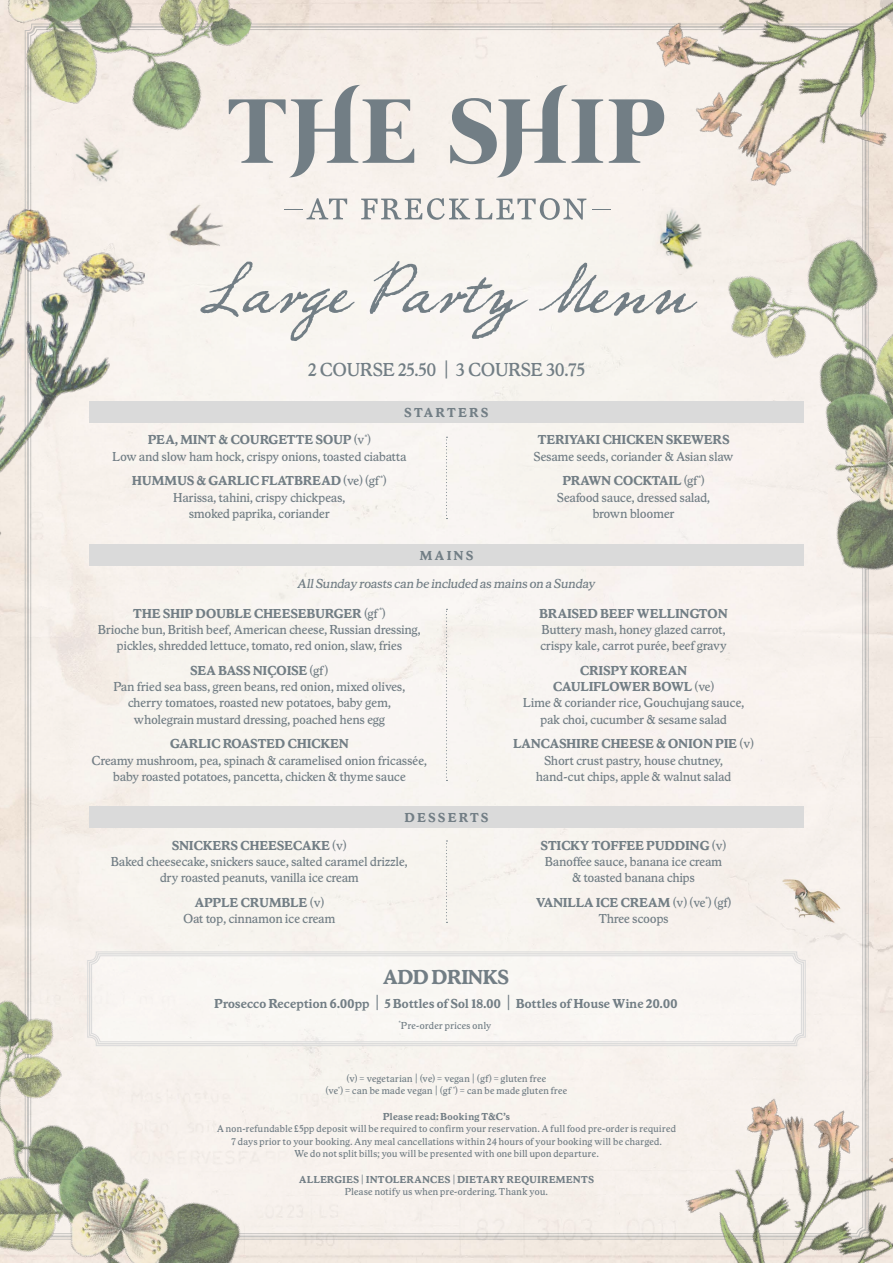
<style>
.page{position:relative;width:893px;height:1263px;background:#fff}
.page>*{position:absolute;margin:0;border:0;box-sizing:border-box;transform-origin:0 0}
.t1{font:87.6px "Dead Mans Hand WF";color:#727e85}
.t2{font:700 21px "Stratford SH";color:#727e85}
.t3{font:19.5px "Stratford SH";letter-spacing:.02em;color:#727e85}
.t4{font:13.5px/16.2px "Stratford SH";letter-spacing:.02em;color:#727e85;text-align:center}
.t5{font:700 13.5px "Stratford SH";letter-spacing:.02em;color:#727e85}
.t6{font:italic 13.5px "Stratford SH";letter-spacing:.01em;color:#727e85}
.t7{font:700 13.5px "Stratford SH";letter-spacing:.2em;color:#727e85}
.t8{font:10.5px/12.6px "Stratford SH";letter-spacing:.04em;color:#727e85;text-align:center}
.t9{font:700 10.5px/12.6px "Stratford SH";letter-spacing:.04em;color:#727e85;text-align:center}
.s1{font-family:"Gotham"}
.s2{font-weight:700}
.s3{font-family:"Gotham";font-weight:400;font-size:16.5px}
.s4{font-family:"Gotham";font-weight:400}
.s5{font-weight:400}
</style>
<div class="page">
<div style="left:24px;top:23px;width:845px;height:1217px;background:#f7f3ee"></div>
<img style="left:651px;top:218px;width:17px;height:60px">
<img style="left:780px;top:875px;width:62px;height:50px">
<img style="left:668px;top:218px;width:225px;height:408px">
<img style="left:631px;top:0;width:262px;height:218px">
<img style="left:0;top:0;width:259px;height:148px">
<img style="left:0;top:205px;width:152px;height:367px">
<svg style="left:61px;top:132px;width:64px;height:58px"></svg>
<img style="left:64px;top:133px;width:61px;height:57px">
<img style="left:162px;top:200px;width:66px;height:58px">
<img style="left:0;top:957px;width:264px;height:306px">
<img style="left:652px;top:1064px;width:241px;height:199px">
<div style="left:89px;top:401px;width:715px;height:22px;background:#dadada"></div>
<svg style="left:446px;top:437px;width:1px;height:82px"></svg>
<div style="left:89px;top:806px;width:715px;height:22px;background:#dadada"></div>
<svg style="left:446px;top:840px;width:1px;height:83px"></svg>
<div style="left:89px;top:545px;width:715px;height:21px;background:#dadada"></div>
<svg style="left:446px;top:609px;width:1px;height:172px"></svg>
<div style="left:87px;top:951px;width:719px;height:95px;background:#f9f6f3"></div>
<div style="left:89px;top:953px;width:715px;height:91px;border:1px solid #dadada;border-radius:9px"></div>
<div style="left:91px;top:955px;width:711px;height:87px;border:1px solid #dadada;border-radius:8px"></div>
<svg style="left:361px;top:198px;width:225px;height:22px;background:#cfcfce"></svg>
<svg style="left:284px;top:198px;width:63px;height:21px"></svg>
<svg style="left:592px;top:209px;width:19px;height:1px"></svg>
<svg style="left:609px;top:99px;width:55px;height:64px;background:#b7babb"></svg>
<svg style="left:450px;top:85px;width:153px;height:92px;background:#c8c9c8"></svg>
<svg style="left:229px;top:85px;width:185px;height:92px;background:#cecdcc"></svg>
<h1 class="t1" style="left:200px;top:257px;width:494px">Large Party Menu</h1>
<h3 class="t3" style="left:308px;top:359px;width:278px">2 COURSE 25.50 <span class="s1">|</span> 3 COURSE 30.75</h3>
<p class="t7" style="left:405px;top:405px;width:85px">STARTERS</p>
<p class="t4" style="left:112px;top:432px;width:295px"><span class="s2">PEA, MINT &amp; COURGETTE SOUP</span> (v<sup>*</sup>)<br>Low and slow ham hock, crispy onions, toasted ciabatta</p>
<p class="t4" style="left:132px;top:473px;width:256px"><span class="s2">HUMMUS &amp; GARLIC FLATBREAD</span> (ve) (gf <sup>*</sup>)<br>Harissa, tahini, crispy chickpeas,<br>smoked paprika, coriander</p>
<p class="t5" style="left:420px;top:548px;width:55px">MAINS</p>
<p class="t5" style="left:538px;top:433px;width:193px">TERIYAKI CHICKEN SKEWERS</p>
<p class="t4" style="left:534px;top:444px;width:201px;line-height:24.8px">Sesame seeds, coriander &amp; Asian slaw<br><span class="s2">PRAWN COCKTAIL</span> (gf <sup>*</sup>)</p>
<p class="t4" style="left:557px;top:489px;width:154px">Seafood sauce, dressed salad, brown bloomer</p>
<p class="t6" style="left:298px;top:576px;width:299px">All Sunday roasts can be included as mains on a Sunday</p>
<p class="t4" style="left:98px;top:605px;width:324px"><span class="s2">THE SHIP DOUBLE CHEESEBURGER</span> (gf <sup>*</sup>)<br>Brioche bun, British beef, American cheese, Russian dressing, pickles, shredded lettuce, tomato, red onion, slaw, fries</p>
<p class="t4" style="left:114px;top:663px;width:293px"><span class="s2">SEA BASS NIÇOISE</span> (gf )<br>Pan fried sea bass, green beans, red onion, mixed olives, cherry tomatoes, roasted new potatoes, baby gem, wholegrain mustard dressing, poached hens egg</p>
<p class="t5" style="left:170px;top:737px;width:180px">GARLIC ROASTED CHICKEN</p>
<p class="t4" style="left:92px;top:752px;width:336px">Creamy mushroom, pea, spinach &amp; caramelised onion fricassée, baby roasted potatoes, pancetta, chicken &amp; thyme sauce</p>
<p class="t7" style="left:405px;top:810px;width:85px">DESSERTS</p>
<p class="t4" style="left:111px;top:837px;width:298px"><span class="s2">SNICKERS CHEESECAKE</span> (v)<br>Baked cheesecake, snickers sauce, salted caramel drizzle, dry roasted peanuts, vanilla ice cream</p>
<p class="t4" style="left:184px;top:894px;width:153px"><span class="s2">APPLE CRUMBLE</span> (v)<br>Oat top, cinnamon ice cream</p>
<p class="t5" style="left:540px;top:606px;width:189px">BRAISED BEEF WELLINGTON</p>
<p class="t4" style="left:540px;top:622px;width:188px;text-align:left">Buttery mash, honey glazed carrot, crispy kale, carrot purée, beef gravy</p>
<p class="t4" style="left:523px;top:663px;width:222px"><span class="s2">CRISPY KOREAN<br>CAULIFLOWER BOWL</span> (ve)<br>Lime &amp; coriander rice, Gouchujang sauce, pak choi, cucumber &amp; sesame salad</p>
<p class="t4" style="left:513px;top:736px;width:242px"><span class="s2">LANCASHIRE CHEESE &amp; ONION PIE</span> (v)<br>Short crust pastry, house chutney,<br>hand-cut chips, apple &amp; walnut salad</p>
<p class="t4" style="left:541px;top:837px;width:187px"><span class="s2">STICKY TOFFEE PUDDING</span> (v)<br>Banoffee sauce, banana ice cream &amp; toasted banana chips</p>
<p class="t4" style="left:536px;top:894px;width:196px"><span class="s2">VANILLA ICE CREAM</span> (v) (ve<sup>*</sup>) (gf)<br>Three scoops</p>
<h2 class="t2" style="left:383px;top:965px;width:127px">ADD DRINKS</h2>
<p class="t5" style="left:215px;top:996px;width:464px">Prosecco Reception 6.00pp <span class="s3">|</span> 5 Bottles of Sol 18.00 <span class="s3">|</span> Bottles of House Wine 20.00</p>
<p class="t8" style="left:399px;top:1019px;width:94px"><sup>*</sup>Pre-order prices only</p>
<p class="t8" style="left:326px;top:1072px;width:243px">(v) = vegetarian <span class="s1">|</span> (ve) = vegan <span class="s1">|</span> (gf) = gluten free<br>(ve<sup>*</sup>) = can be made vegan <span class="s1">|</span> (gf <sup>*</sup>) = can be made gluten free</p>
<p class="t9" style="left:383px;top:1110px;width:128px">Please read: Booking T&amp;C’s</p>
<p class="t8" style="left:217px;top:1122px;width:460px">A non-refundable £5pp deposit will be required to confirm your reservation. A full food pre-order is required<br>7 days prior to your booking. Any meal cancellations within 24 hours of your booking will be charged.<br>We do not split bills; you will be presented with one bill upon departure.</p>
<p class="t9" style="left:299px;top:1173px;width:296px">ALLERGIES <span class="s4">|</span> INTOLERANCES <span class="s4">|</span> DIETARY REQUIREMENTS<br><span class="s5">Please notify us when pre-ordering. Thank you.</span></p>
</div>
